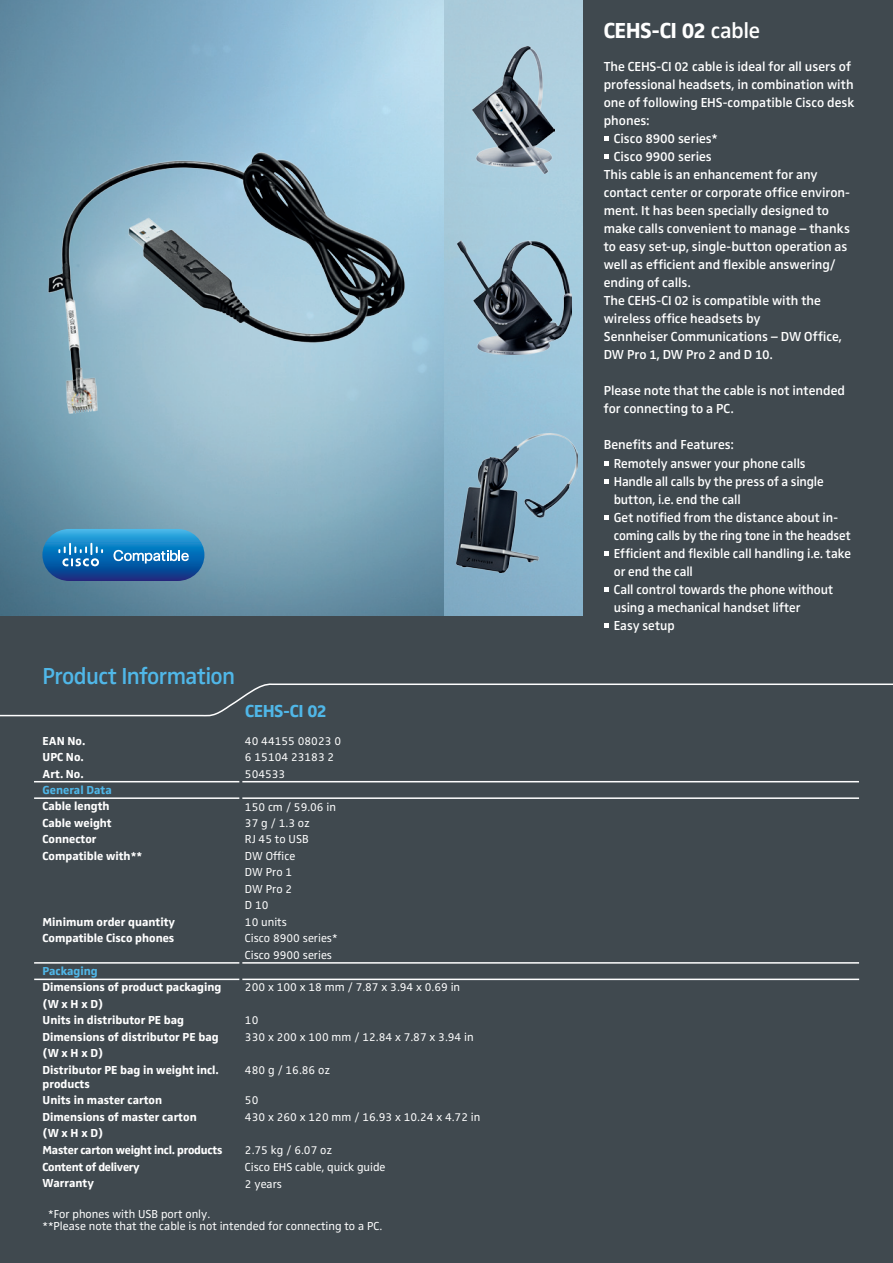
<style>
.page{position:relative;width:893px;height:1263px;background:#40494f}
.page>*{position:absolute;margin:0;border:0;box-sizing:border-box;transform-origin:0 0}
.t1{font:600 24px "Sennheiser";letter-spacing:-.025em;color:#50b7e8;scale:.96 1}
.t2{font:700 22.5px "Sennheiser";letter-spacing:-.025em;color:#fff}
.t3{font:700 18px "Sennheiser";letter-spacing:-.025em;color:#50b7e8}
.t4{font:600 13.5px/18px "Sennheiser";letter-spacing:-.005em;color:#fff}
.t5{font:12px/16.5px "Sennheiser";color:#fff}
.t6{font:700 12px/16.5px "Sennheiser";color:#fff}
.t7{font:700 12px/16.5px "Sennheiser";letter-spacing:-.02em;color:#fff}
.t8{font:700 12px "Sennheiser";color:#50b7e8}
.s1{font-weight:600}
</style>
<div class="page">
<img style="left:0;top:0;width:444px;height:616px">
<img style="left:444px;top:0;width:139px;height:616px">
<img style="left:458px;top:240px;width:113px;height:115px">
<img style="left:472px;top:47px;width:83px;height:127px">
<img style="left:30px;top:140px;width:387px;height:289px">
<svg style="left:42px;top:529px;width:162px;height:52px;background:#297bb9"></svg>
<img style="left:457px;top:433px;width:120px;height:139px">
<hr style="left:34px;top:797px;width:825px;height:2px;background:#fff">
<hr style="left:34px;top:978px;width:825px;height:2px;background:#fff">
<hr style="left:34px;top:781px;width:825px;height:1px;background:#fff">
<hr style="left:34px;top:962px;width:825px;height:2px;background:#fff">
<svg style="left:0;top:683px;width:893px;height:34px"></svg>
<hr style="left:239px;top:733px;width:3px;height:379px;background:#40494f">
<svg style="left:604px;top:137px;width:4px;height:4px"></svg>
<svg style="left:604px;top:155px;width:4px;height:4px"></svg>
<svg style="left:604px;top:461px;width:4px;height:4px"></svg>
<svg style="left:604px;top:479px;width:4px;height:4px"></svg>
<svg style="left:604px;top:515px;width:4px;height:4px"></svg>
<svg style="left:604px;top:551px;width:4px;height:4px"></svg>
<svg style="left:604px;top:587px;width:4px;height:4px"></svg>
<svg style="left:604px;top:623px;width:4px;height:4px"></svg>
<h1 class="t1" style="left:42px;top:662px;width:202px">Product Information</h1>
<h3 class="t3" style="left:245px;top:700px;width:83px">CEHS-CI 02</h3>
<p class="t6" style="left:43px;top:732px;width:44px">EAN No.</p>
<p class="t5" style="left:245px;top:732px;width:98px">40 44155 08023 0</p>
<p class="t6" style="left:43px;top:749px;width:43px">UPC No.</p>
<p class="t5" style="left:245px;top:749px;width:91px">6 15104 23183 2</p>
<p class="t6" style="left:43px;top:765px;width:43px">Art. No.</p>
<p class="t5" style="left:245px;top:765px;width:42px">504533</p>
<p class="t8" style="left:43px;top:783px;width:71px">General Data</p>
<p class="t6" style="left:43px;top:798px;width:69px">Cable length</p>
<p class="t5" style="left:245px;top:798px;width:93px">150 cm / 59.06 in</p>
<p class="t6" style="left:43px;top:814px;width:71px">Cable weight</p>
<p class="t5" style="left:245px;top:815px;width:67px">37 g / 1.3 oz</p>
<p class="t6" style="left:43px;top:831px;width:56px">Connector</p>
<p class="t5" style="left:245px;top:831px;width:65px">RJ 45 to USB</p>
<p class="t6" style="left:43px;top:847px;width:101px">Compatible with**</p>
<p class="t5" style="left:245px;top:848px;width:52px">DW Office<br>DW Pro 1<br>DW Pro 2<br>D 10</p>
<p class="t6" style="left:43px;top:913px;width:134px">Minimum order quantity</p>
<p class="t5" style="left:245px;top:913px;width:44px">10 units</p>
<p class="t6" style="left:43px;top:930px;width:133px">Compatible Cisco phones</p>
<p class="t5" style="left:245px;top:930px;width:94px">Cisco 8900 series*<br>Cisco 9900 series</p>
<p class="t8" style="left:43px;top:964px;width:57px">Packaging</p>
<p class="t6" style="left:43px;top:979px;width:180px">Dimensions of product packaging</p>
<p class="t5" style="left:245px;top:979px;width:217px">200 x 100 x 18 mm / 7.87 x 3.94 x 0.69 in</p>
<p class="t6" style="left:43px;top:995px;width:143px">(W x H x D)<br>Units in distributor PE bag</p>
<p class="t5" style="left:245px;top:1012px;width:15px">10</p>
<p class="t6" style="left:43px;top:1028px;width:178px">Dimensions of distributor PE bag</p>
<p class="t5" style="left:245px;top:1028px;width:230px">330 x 200 x 100 mm / 12.84 x 7.87 x 3.94 in</p>
<p class="t6" style="left:43px;top:1045px;width:178px">(W x H x D)<br>Distributor PE bag in weight incl.</p>
<p class="t6" style="left:43px;top:1075px;width:49px">products</p>
<p class="t5" style="left:245px;top:1061px;width:87px">480 g / 16.86 oz</p>
<p class="t6" style="left:43px;top:1092px;width:121px">Units in master carton</p>
<p class="t5" style="left:245px;top:1092px;width:15px">50</p>
<p class="t6" style="left:43px;top:1108px;width:156px">Dimensions of master carton</p>
<p class="t5" style="left:245px;top:1108px;width:237px">430 x 260 x 120 mm / 16.93 x 10.24 x 4.72 in</p>
<p class="t7" style="left:43px;top:1125px;width:181px">(W x H x D)<br>Master carton weight incl. products</p>
<p class="t5" style="left:245px;top:1141px;width:89px">2.75 kg / 6.07 oz</p>
<p class="t7" style="left:43px;top:1158px;width:99px">Content of delivery</p>
<p class="t5" style="left:245px;top:1158px;width:142px">Cisco EHS cable, quick guide</p>
<p class="t6" style="left:43px;top:1175px;width:53px">Warranty</p>
<p class="t5" style="left:245px;top:1175px;width:39px">2 years</p>
<p class="t5" style="left:43px;top:1208px;width:341px;line-height:12px;text-indent:6px">*For phones with USB port only.<br>**Please note that the cable is not intended for connecting to a PC.</p>
<h2 class="t2" style="left:604px;top:18px;width:158px">CEHS-CI 02 <span class="s1">cable</span></h2>
<p class="t4" style="left:604px;top:58px;width:249px">The CEHS-CI 02 cable is ideal for all users of</p>
<p class="t4" style="left:604px;top:76px;width:251px">professional headsets, in combination with</p>
<p class="t4" style="left:604px;top:94px;width:252px">one of following EHS-compatible Cisco desk</p>
<p class="t4" style="left:604px;top:112px;width:47px">phones:</p>
<p class="t4" style="left:614px;top:130px;width:106px">Cisco 8900 series*</p>
<p class="t4" style="left:614px;top:148px;width:100px">Cisco 9900 series</p>
<p class="t4" style="left:604px;top:166px;width:215px">This cable is an enhancement for any</p>
<p class="t4" style="left:604px;top:184px;width:248px">contact center or corporate office environ-</p>
<p class="t4" style="left:604px;top:202px;width:227px">ment. It has been specially designed to</p>
<p class="t4" style="left:604px;top:220px;width:248px">make calls convenient to manage – thanks</p>
<p class="t4" style="left:604px;top:238px;width:245px">to easy set-up, single-button operation as</p>
<p class="t4" style="left:604px;top:256px;width:233px">well as efficient and flexible answering/</p>
<p class="t4" style="left:604px;top:274px;width:88px">ending of calls.</p>
<p class="t4" style="left:604px;top:292px;width:219px">The CEHS-CI 02 is compatible with the</p>
<p class="t4" style="left:604px;top:310px;width:158px">wireless office headsets by</p>
<p class="t4" style="left:604px;top:328px;width:240px">Sennheiser Communications – DW Office,</p>
<p class="t4" style="left:604px;top:346px;width:170px">DW Pro 1, DW Pro 2 and D 10.</p>
<p class="t4" style="left:604px;top:382px;width:243px">Please note that the cable is not intended for connecting to a PC.</p>
<p class="t4" style="left:614px;top:436px;width:239px;text-indent:-10px">Benefits and Features:<br>Remotely answer your phone calls<br>Handle all calls by the press of a single button, i.e. end the call<br>Get notified from the distance about in&shy;coming calls by the ring tone in the headset<br>Efficient and flexible call handling i.e. take or end the call<br>Call control towards the phone without using a mechanical handset lifter<br>Easy setup</p>
</div>
